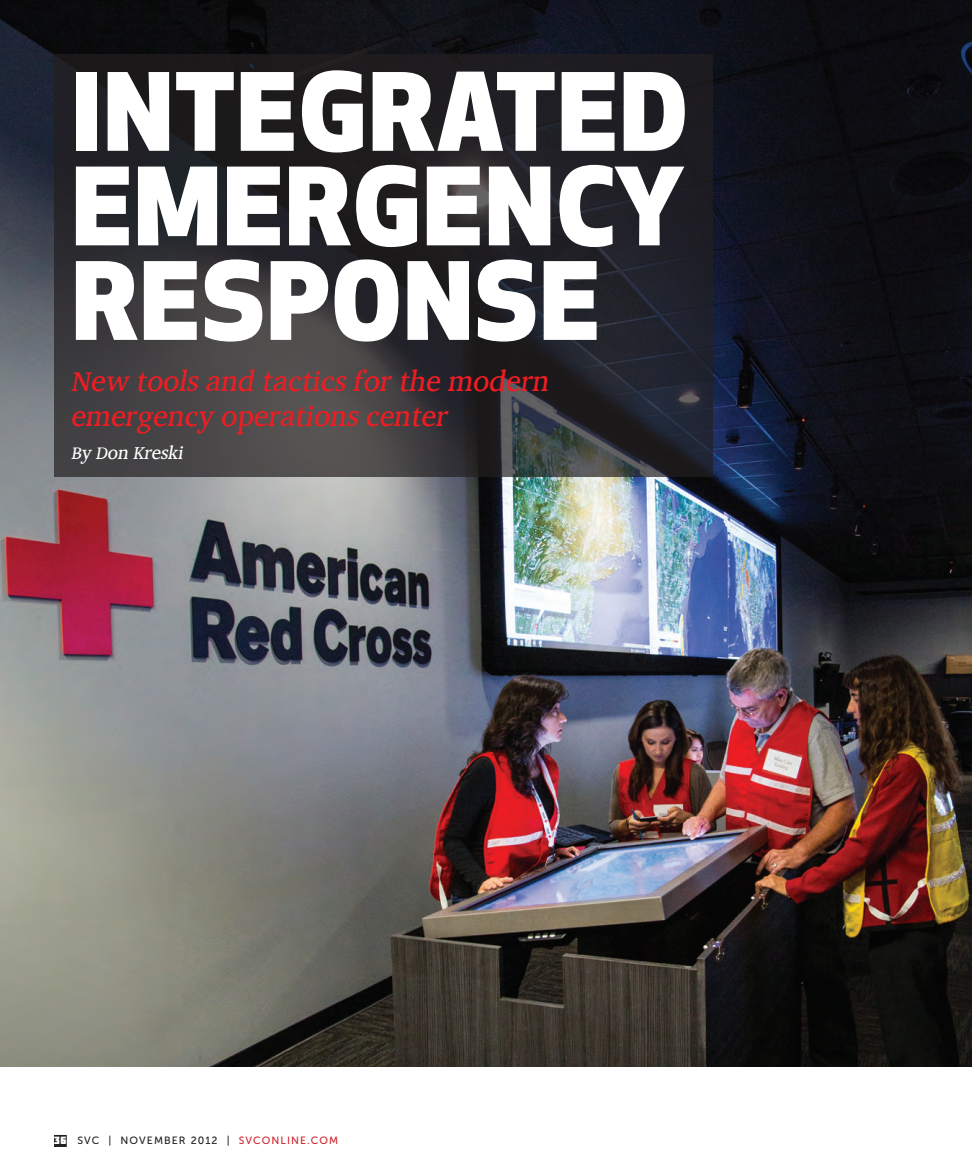
<style>
.page{position:relative;width:972px;height:1175px;background:#fff}
.page>*{position:absolute;margin:0;border:0;box-sizing:border-box;transform-origin:0 0}
.Feat-Head{font:800 105px/94.5px "Apex New";letter-spacing:.02em;color:#fff;text-align:justify}
.Deck{font:33px/34.5px "Auctoritas";color:#ee1d23}
.Byline{font:21px "Auctoritas";color:#fff}
.t1{font:10.5px "Museo Sans 500";letter-spacing:.1em;color:#231f20}
.s1{font-family:"Molot";color:#fff}
.s2{color:#d1232a}
</style>
<div class="page">
<div style="left:54px;top:1134px;width:13px;height:12px;background:#231f20"></div>
<img style="left:0;top:0;width:972px;height:1066px">
<svg style="left:54px;top:54px;width:659px;height:423px"></svg>
<p class="Feat-Head" style="left:72px;top:62px;width:617px">INTEGRATED EMERGENCY RESPONSE</p>
<p class="Deck" style="left:72px;top:365px;width:480px">New tools and tactics for the modern emergency operations center</p>
<p class="Byline" style="left:72px;top:443px;width:114px">By Don Kreski</p>
<p class="t1" style="left:54px;top:1134px;width:286px"><span class="s1">36</span> SVC | NOVEMBER 2012 | <span class="s2">SVCONLINE.COM</span></p>
</div>
